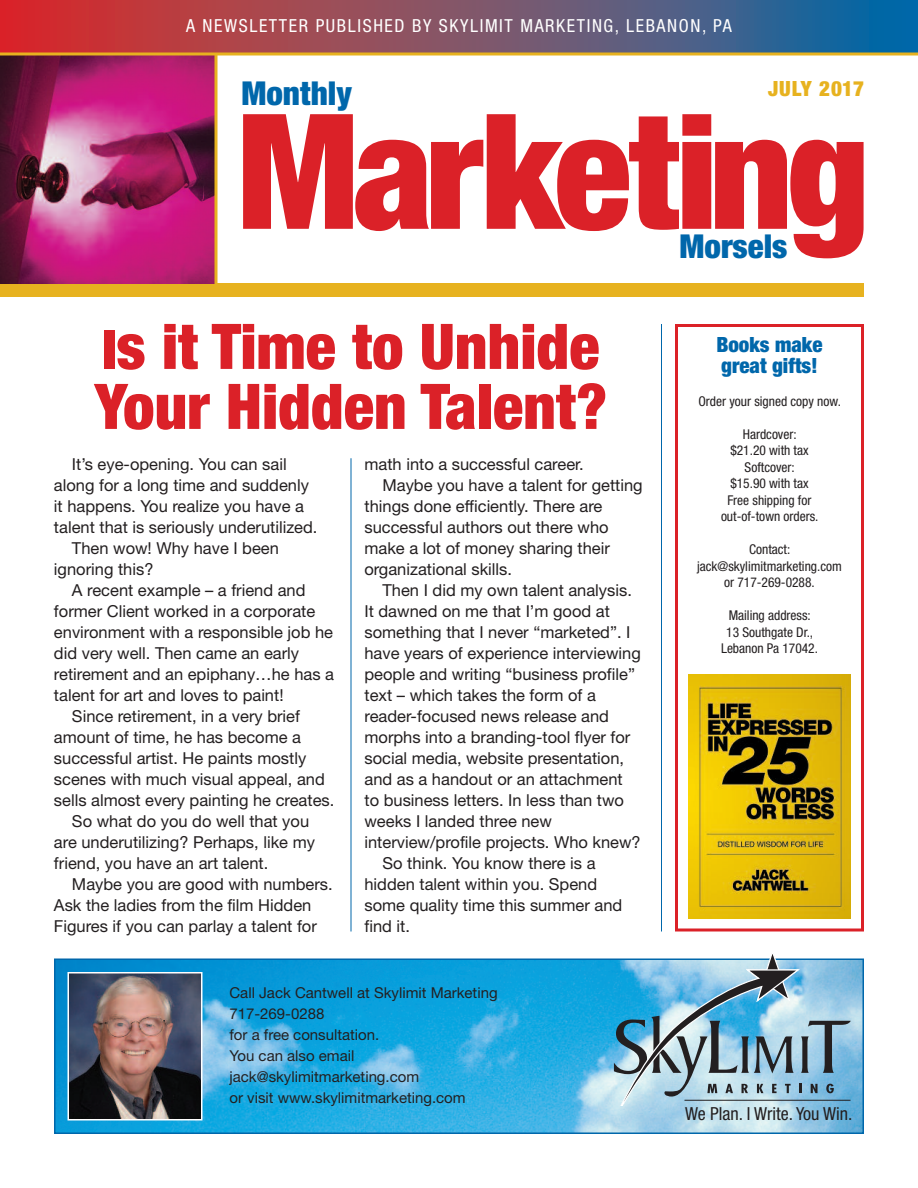
<style>
.page{position:relative;width:918px;height:1188px;background:#fff}
.page>*{position:absolute;margin:0;border:0;box-sizing:border-box;transform-origin:0 0}
.t1{font:900 condensed 160.5px "Helvetica Neue";letter-spacing:-.04em;color:#db2128}
.t2{font:900 condensed 63px/60px "Helvetica Neue";color:#db2128}
.t3{font:900 condensed 33px "Helvetica Neue";color:#0067ab}
.t4{font:900 condensed 21px/21px "Helvetica Neue";color:#0067ab}
.t5{font:900 condensed 21px "Helvetica Neue";letter-spacing:.025em;color:#e7b21f}
.t6{font:condensed 18px "Helvetica Neue";letter-spacing:.09em;color:#fff}
.t7{font:condensed 18px "Helvetica Neue";color:#231f20}
.t8{font:16.5px "Helvetica Neue";color:#231f20}
.t9{font:15px/21px "Helvetica Neue";color:#231f20}
.t10{font:condensed 13.5px/16.5px "Helvetica Neue";color:#231f20;text-align:center}
.s1{font-size:54px}
</style>
<div class="page">
<div style="left:675px;top:324px;width:189px;height:608px;border:3px solid #db2128"></div>
<svg style="left:0;top:0;width:918px;height:52px;background:#7a5068"></svg>
<div style="left:0;top:284px;width:864px;height:13px;background:#e7b21f"></div>
<img style="left:57px;top:961px;width:804px;height:170px">
<div style="left:54px;top:958px;width:810px;height:176px;border:2px solid #0067ab"></div>
<img style="left:71px;top:975px;width:128px;height:142px">
<div style="left:68px;top:972px;width:134px;height:148px;border:2px solid #fff"></div>
<svg style="left:610px;top:954px;width:241px;height:152px;background:#86b4cb"></svg>
<hr style="left:685px;top:1100px;width:165px;height:1px;background:#231f20">
<hr style="left:351px;top:458px;width:1px;height:474px;background:#0067ab">
<hr style="left:661px;top:324px;width:1px;height:608px;background:#0067ab">
<img style="left:688px;top:674px;width:162px;height:244px">
<img style="left:0;top:56px;width:214px;height:228px">
<svg style="left:0;top:52px;width:918px;height:4px;background:#d8a83e"></svg>
<svg style="left:214px;top:54px;width:4px;height:230px"></svg>
<p class="t6" style="left:186px;top:19px;width:547px">A NEWSLETTER PUBLISHED BY SKYLIMIT MARKETING, LEBANON, PA</p>
<h3 class="t3" style="left:242px;top:81px;width:112px">Monthly</h3>
<p class="t5" style="left:768px;top:81px;width:97px">JULY 2017</p>
<h1 class="t1" style="left:237px;top:114px;width:634px">Marketing</h1>
<h3 class="t3" style="left:680px;top:234px;width:109px">Morsels</h3>
<h2 class="t2" style="left:95px;top:322px;width:514px"><span class="s1">I</span>s it Time to Unhide<br>Your Hidden Talent?</h2>
<p class="t8" style="left:364px;top:458px;width:221px">math into a successful career.</p>
<p class="t8" style="left:382px;top:479px;width:262px">Maybe you have a talent for getting</p>
<p class="t8" style="left:364px;top:500px;width:239px">things done efficiently. There are</p>
<p class="t8" style="left:364px;top:521px;width:246px">successful authors out there who</p>
<p class="t8" style="left:364px;top:542px;width:247px">make a lot of money sharing their</p>
<p class="t8" style="left:364px;top:563px;width:149px">organizational skills.</p>
<p class="t8" style="left:382px;top:584px;width:251px">Then I did my own talent analysis.</p>
<p class="t8" style="left:364px;top:605px;width:247px">It dawned on me that I’m good at</p>
<p class="t8" style="left:364px;top:626px;width:267px">something that I never “marketed”. I</p>
<p class="t8" style="left:364px;top:647px;width:278px">have years of experience interviewing</p>
<p class="t8" style="left:364px;top:668px;width:272px">people and writing “business profile”</p>
<p class="t8" style="left:364px;top:689px;width:233px">text – which takes the form of a</p>
<p class="t8" style="left:364px;top:710px;width:246px">reader-focused news release and</p>
<p class="t8" style="left:364px;top:731px;width:267px">morphs into a branding-tool flyer for</p>
<p class="t8" style="left:364px;top:752px;width:261px">social media, website presentation,</p>
<p class="t8" style="left:364px;top:773px;width:260px">and as a handout or an attachment</p>
<p class="t8" style="left:364px;top:794px;width:261px">to business letters. In less than two</p>
<p class="t8" style="left:364px;top:815px;width:189px">weeks I landed three new</p>
<p class="t8" style="left:364px;top:836px;width:278px">interview/profile projects. Who knew?</p>
<p class="t8" style="left:382px;top:857px;width:215px">So think. You know there is a</p>
<p class="t8" style="left:364px;top:878px;width:234px">hidden talent within you. Spend</p>
<p class="t8" style="left:364px;top:899px;width:259px">some quality time this summer and</p>
<p class="t8" style="left:364px;top:920px;width:47px">find it.</p>
<p class="t8" style="left:72px;top:458px;width:216px">It’s eye-opening. You can sail</p>
<p class="t8" style="left:54px;top:479px;width:256px">along for a long time and suddenly</p>
<p class="t8" style="left:54px;top:500px;width:252px">it happens. You realize you have a</p>
<p class="t8" style="left:54px;top:521px;width:265px">talent that is seriously underutilized.</p>
<p class="t8" style="left:72px;top:542px;width:208px">Then wow! Why have I been</p>
<p class="t8" style="left:54px;top:563px;width:101px">ignoring this?</p>
<p class="t8" style="left:72px;top:584px;width:235px">A recent example – a friend and</p>
<p class="t8" style="left:54px;top:605px;width:263px">former Client worked in a corporate</p>
<p class="t8" style="left:54px;top:626px;width:281px">environment with a responsible job he</p>
<p class="t8" style="left:54px;top:647px;width:247px">did very well. Then came an early</p>
<p class="t8" style="left:54px;top:668px;width:282px">retirement and an epiphany…he has a</p>
<p class="t8" style="left:54px;top:689px;width:231px">talent for art and loves to paint!</p>
<p class="t8" style="left:72px;top:710px;width:230px">Since retirement, in a very brief</p>
<p class="t8" style="left:54px;top:731px;width:249px">amount of time, he has become a</p>
<p class="t8" style="left:54px;top:752px;width:254px">successful artist. He paints mostly</p>
<p class="t8" style="left:54px;top:773px;width:272px">scenes with much visual appeal, and</p>
<p class="t8" style="left:54px;top:794px;width:282px">sells almost every painting he creates.</p>
<p class="t8" style="left:72px;top:815px;width:239px">So what do you do well that you</p>
<p class="t8" style="left:54px;top:836px;width:263px">are underutilizing? Perhaps, like my</p>
<p class="t8" style="left:54px;top:857px;width:216px">friend, you have an art talent.</p>
<p class="t8" style="left:72px;top:878px;width:262px">Maybe you are good with numbers.</p>
<p class="t8" style="left:54px;top:899px;width:259px">Ask the ladies from the film Hidden</p>
<p class="t8" style="left:54px;top:920px;width:264px">Figures if you can parlay a talent for</p>
<p class="t9" style="left:230px;top:983px;width:270px">Call Jack Cantwell at Skylimit Marketing<br>717-269-0288<br>for a free consultation.<br>You can also email jack@skylimitmarketing.com<br>or visit www.skylimitmarketing.com</p>
<p class="t4" style="left:716px;top:336px;width:108px">Books make great gifts!</p>
<p class="t10" style="left:698px;top:394px;width:144px">Order your signed copy now.</p>
<p class="t10" style="left:721px;top:427px;width:99px">Hardcover:<br>$21.20 with tax<br>Softcover:<br>$15.90 with tax<br>Free shipping for out-of-town orders.</p>
<p class="t10" style="left:697px;top:542px;width:146px">Contact: jack@skylimitmarketing.com or 717-269-0288.</p>
<p class="t10" style="left:721px;top:608px;width:98px">Mailing address:<br>13 Southgate Dr.,<br>Lebanon Pa 17042.</p>
<p class="t7" style="left:685px;top:1107px;width:169px">We Plan. I Write. You Win.</p>
</div>
